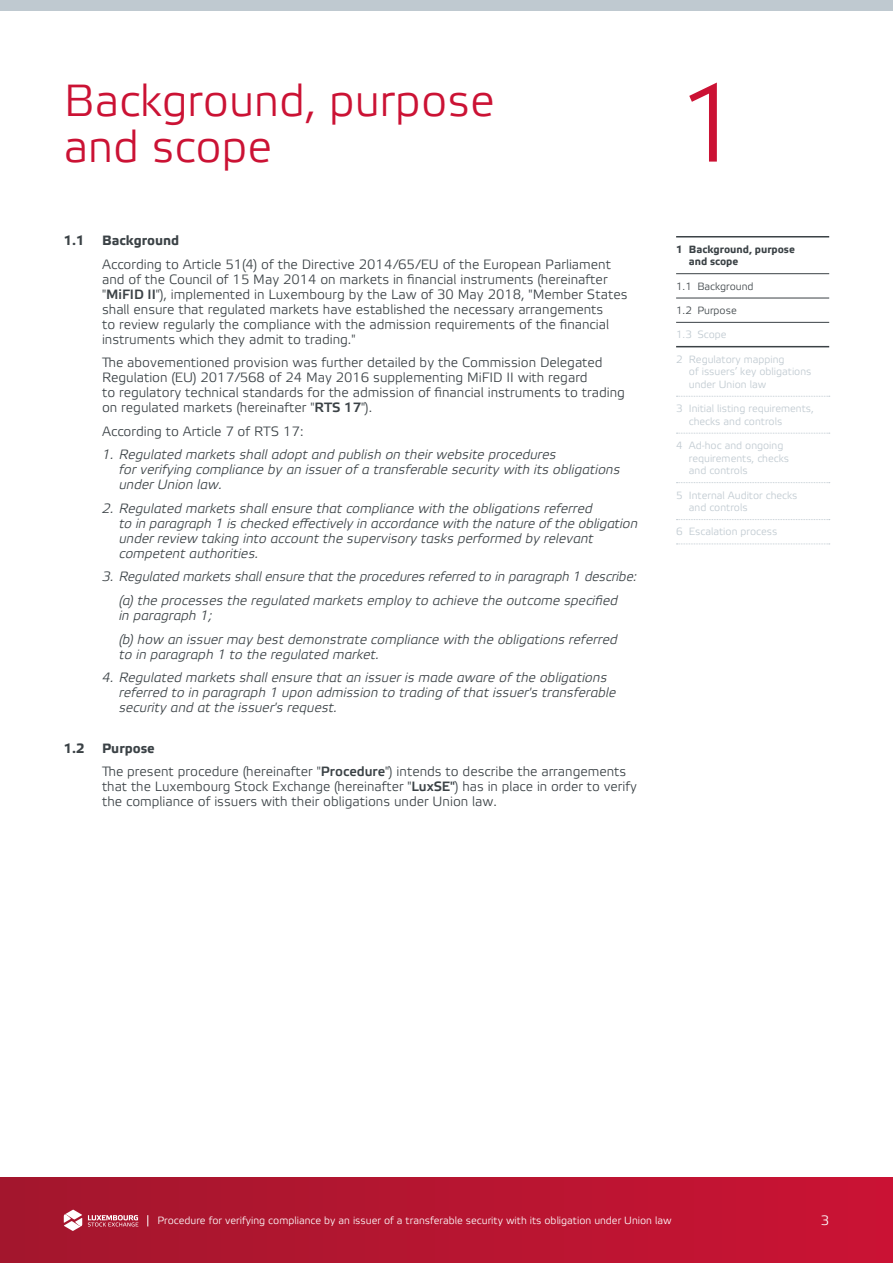
<style>
.page{position:relative;width:893px;height:1263px;background:#fff}
.page>*{position:absolute;margin:0;border:0;box-sizing:border-box;transform-origin:0 0}
.CHAPITRE_N{font:109.5px "Etelka Light Pro";color:#cb1234}
.CHAPITRE_Titre{font:45px/45.2px "Etelka Light Pro";color:#cb1234}
.TITRE___Texte_Couran{font:13.5px/15px "Etelka Light Pro";color:#3b4246}
.TITRE___Texte_Italic{font:italic 13.5px/15px "Etelka Light Pro";color:#3b4246}
.TITRE_N1{font:700 13.5px "Etelka Text Pro";color:#3b4246}
.t1{font:13.5px "Etelka Light Pro";color:#fff}
.BODY___Texte_Courant{font:10.5px/12.6px "Etelka Light Pro";color:#bfc9d0}
.t2{font:10.5px "Etelka Light Pro";color:#fff}
.t3{font:700 10.5px/12.6px "Etelka Text Pro";color:#3b4246}
.BODY___Texte_Courant-2{font:10.5px "Etelka Light Pro";color:#3b4246}
.s1{font-family:"Etelka Medium Pro"}
</style>
<div class="page">
<div style="left:0;top:0;width:893px;height:11px;background:#bfc9d0"></div>
<svg style="left:676px;top:433px;width:154px;height:1px"></svg>
<svg style="left:676px;top:482px;width:154px;height:1px"></svg>
<svg style="left:676px;top:519px;width:154px;height:1px"></svg>
<svg style="left:676px;top:543px;width:154px;height:1px"></svg>
<hr style="left:676px;top:236px;width:153px;height:1px;background:#3b4246">
<svg style="left:676px;top:396px;width:154px;height:1px"></svg>
<hr style="left:676px;top:298px;width:153px;height:1px;background:#3b4246">
<hr style="left:676px;top:322px;width:153px;height:1px;background:#3b4246">
<hr style="left:676px;top:273px;width:153px;height:1px;background:#3b4246">
<hr style="left:676px;top:346px;width:153px;height:1px;background:#3b4246">
<div style="left:0;top:1178px;width:893px;height:85px;background:linear-gradient(to right,#a3172d,#ca1334)"></div>
<svg style="left:88px;top:1215px;width:50px;height:11px"></svg>
<svg style="left:64px;top:1210px;width:18px;height:21px"></svg>
<p class="CHAPITRE_Titre" style="left:64px;top:81px;width:432px">Background, purpose and scope</p>
<p class="CHAPITRE_N" style="left:676px;top:66px;width:70px">1</p>
<p class="TITRE_N1" style="left:64px;top:233px;width:22px">1.1</p>
<p class="TITRE_N1" style="left:102px;top:233px;width:79px">Background</p>
<p class="TITRE___Texte_Couran" style="left:102px;top:258px;width:527px">According to Article 51(4) of the Directive 2014/65/EU of the European Parliament and of the Council of 15 May 2014 on markets in financial instruments (hereinafter "<span class="s1">MiFID II</span>"), implemented in Luxembourg by the Law of 30 May 2018, "Member States shall ensure that regulated markets have established the necessary arrangements<br>to review regularly the compliance with the admission requirements of the financial instruments which they admit to trading."</p>
<p class="TITRE___Texte_Couran" style="left:102px;top:356px;width:524px">The abovementioned provision was further detailed by the Commission Delegated Regulation (EU) 2017/568 of 24 May 2016 supplementing MiFID II with regard<br>to regulatory technical standards for the admission of financial instruments to trading on regulated markets (hereinafter "<span class="s1">RTS 17</span>").</p>
<p class="TITRE___Texte_Couran" style="left:102px;top:425px;width:203px">According to Article 7 of RTS 17:</p>
<p class="TITRE___Texte_Italic" style="left:119px;top:448px;width:503px;text-indent:-17px">1. Regulated markets shall adopt and publish on their website procedures<br>for verifying compliance by an issuer of a transferable security with its obligations under Union law.</p>
<p class="TITRE___Texte_Italic" style="left:119px;top:502px;width:520px;text-indent:-17px">2. Regulated markets shall ensure that compliance with the obligations referred<br>to in paragraph 1 is checked effectively in accordance with the nature of the obligation under review taking into account the supervisory tasks performed by relevant competent authorities.</p>
<p class="TITRE___Texte_Italic" style="left:102px;top:570px;width:536px">3. Regulated markets shall ensure that the procedures referred to in paragraph 1 describe:</p>
<p class="TITRE___Texte_Italic" style="left:119px;top:594px;width:500px">(a) the processes the regulated markets employ to achieve the outcome specified in paragraph 1;</p>
<p class="TITRE___Texte_Italic" style="left:119px;top:632px;width:500px">(b) how an issuer may best demonstrate compliance with the obligations referred to in paragraph 1 to the regulated market.</p>
<p class="TITRE___Texte_Italic" style="left:119px;top:671px;width:499px;text-indent:-17px">4. Regulated markets shall ensure that an issuer is made aware of the obligations referred to in paragraph 1 upon admission to trading of that issuer's transferable security and at the issuer's request.</p>
<p class="TITRE_N1" style="left:64px;top:740px;width:22px">1.2</p>
<p class="TITRE_N1" style="left:102px;top:740px;width:54px">Purpose</p>
<p class="TITRE___Texte_Couran" style="left:102px;top:765px;width:536px">The present procedure (hereinafter "<span class="s1">Procedure</span>") intends to describe the arrangements that the Luxembourg Stock Exchange (hereinafter "<span class="s1">LuxSE"</span>) has in place in order to verify the compliance of issuers with their obligations under Union law.</p>
<p class="t3" style="left:689px;top:243px;width:108px;text-indent:-13px">1 Background, purpose and scope</p>
<p class="BODY___Texte_Courant-2" style="left:676px;top:280px;width:79px">1.1 Background</p>
<p class="BODY___Texte_Courant-2" style="left:676px;top:305px;width:62px">1.2 Purpose</p>
<p class="BODY___Texte_Courant" style="left:676px;top:329px;width:52px">1.3 Scope</p>
<p class="BODY___Texte_Courant" style="left:689px;top:353px;width:124px;text-indent:-13px">2 Regulatory mapping<br>of issuers’ key obligations under Union law</p>
<p class="BODY___Texte_Courant" style="left:689px;top:403px;width:126px;text-indent:-13px">3 Initial listing requirements, checks and controls</p>
<p class="BODY___Texte_Courant" style="left:689px;top:440px;width:102px;text-indent:-13px">4 Ad-hoc and ongoing requirements, checks and controls</p>
<p class="BODY___Texte_Courant" style="left:689px;top:489px;width:110px;text-indent:-13px">5 Internal Auditor checks and controls</p>
<p class="BODY___Texte_Courant" style="left:676px;top:526px;width:103px">6 Escalation process</p>
<p class="t2" style="left:157px;top:1215px;width:516px">Procedure for verifying compliance by an issuer of a transferable security with its obligation under Union law</p>
<p class="t1" style="left:821px;top:1213px;width:10px">3</p>
</div>
